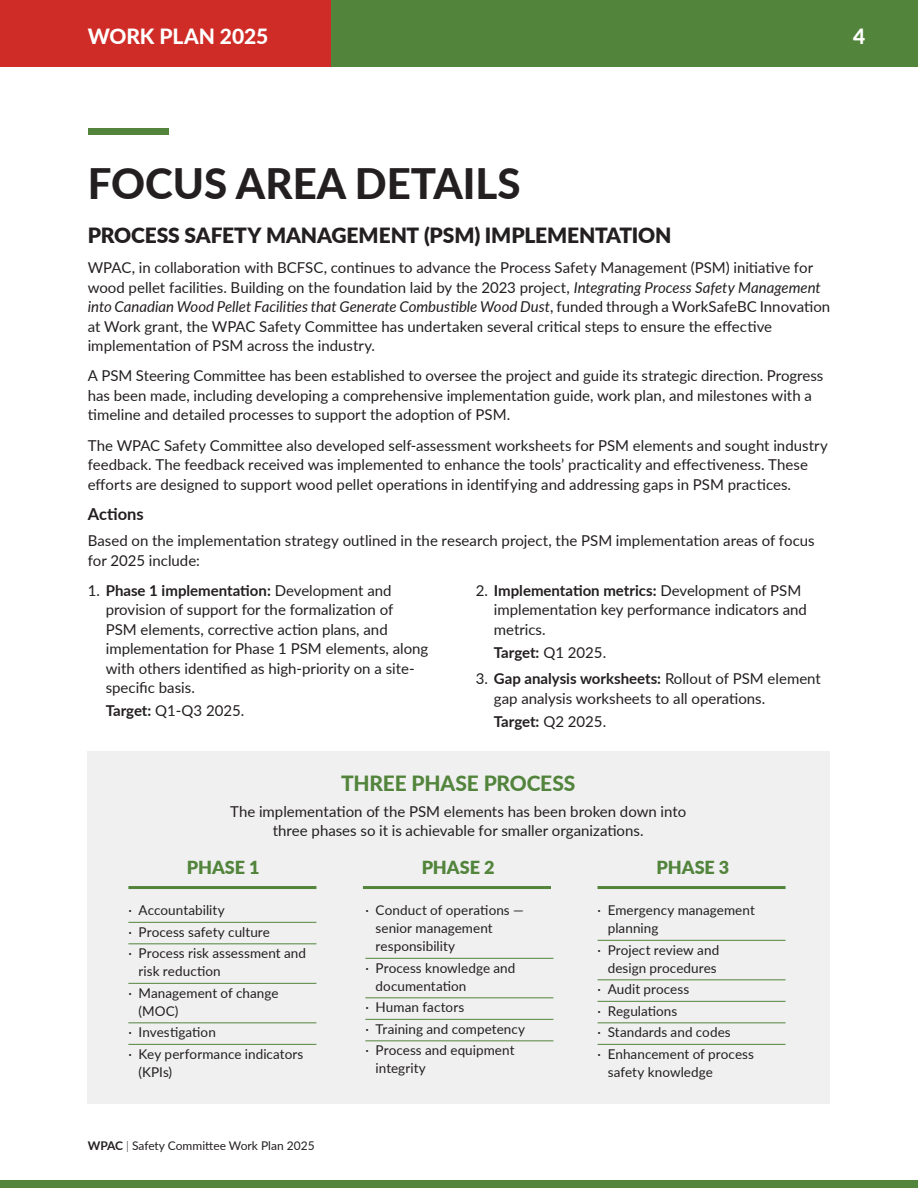
<style>
.page{position:relative;width:918px;height:1188px;background:#fff}
.page>*{position:absolute;margin:0;border:0;box-sizing:border-box;transform-origin:0 0}
.Large_Heading{font:800 42px "Lato";color:#231f20}
.t1{font:900 21px "Lato";letter-spacing:-.005em;color:#231f20}
.Table_H{font:800 21px "Lato";letter-spacing:-.01em;color:#52843c}
.t2{font:800 21px "Lato";letter-spacing:-.005em;color:#fff}
.Table_H-2{font:900 18px "Lato";letter-spacing:-.005em;color:#52843c}
.Text{font:700 16.5px "Lato";color:#231f20}
.Text-2{font:15px/19.5px "Lato";color:#231f20}
.List_text{font:15px/19.5px "Lato";color:#231f20}
.List_text-2{font:700 15px "Lato";letter-spacing:-.005em;color:#231f20}
.Text-3{font:13.5px/18px "Lato";letter-spacing:.005em;color:#231f20}
.t3{font:12px "Lato";color:#231f20}
.s1{font-style:italic}
.s2{font-weight:700}
.s3{font-weight:400}
.s4{font-weight:300}
</style>
<div class="page">
<div style="left:0;top:1180px;width:918px;height:8px;background:#52843c"></div>
<div style="left:173px;top:0;width:745px;height:68px;background:#52843c"></div>
<div style="left:0;top:0;width:331px;height:68px;background:#cf2c27"></div>
<div style="left:88px;top:128px;width:81px;height:7px;background:#52843c"></div>
<div style="left:88px;top:751px;width:742px;height:353px;background:#f0f0f1"></div>
<hr style="left:128px;top:922px;width:188px;height:1px;background:#52843c">
<hr style="left:128px;top:943px;width:188px;height:1px;background:#52843c">
<hr style="left:128px;top:983px;width:188px;height:1px;background:#52843c">
<hr style="left:128px;top:1022px;width:188px;height:1px;background:#52843c">
<hr style="left:128px;top:1044px;width:188px;height:1px;background:#52843c">
<hr style="left:365px;top:958px;width:188px;height:1px;background:#52843c">
<hr style="left:365px;top:997px;width:188px;height:1px;background:#52843c">
<hr style="left:365px;top:1019px;width:188px;height:1px;background:#52843c">
<hr style="left:365px;top:1040px;width:188px;height:1px;background:#52843c">
<hr style="left:598px;top:940px;width:188px;height:1px;background:#52843c">
<hr style="left:598px;top:979px;width:188px;height:1px;background:#52843c">
<hr style="left:598px;top:1001px;width:188px;height:1px;background:#52843c">
<hr style="left:598px;top:1022px;width:188px;height:1px;background:#52843c">
<hr style="left:598px;top:1044px;width:188px;height:1px;background:#52843c">
<hr style="left:363px;top:886px;width:188px;height:3px;background:#52843c">
<hr style="left:598px;top:886px;width:188px;height:3px;background:#52843c">
<hr style="left:128px;top:886px;width:188px;height:3px;background:#52843c">
<h2 class="t2" style="left:88px;top:21px;width:182px">WORK PLAN 2025</h2>
<h2 class="t2" style="left:853px;top:21px;width:14px">4</h2>
<p class="Large_Heading" style="left:88px;top:152px;width:434px">FOCUS AREA DETAILS</p>
<h1 class="t1" style="left:88px;top:219px;width:585px">PROCESS SAFETY MANAGEMENT (PSM) IMPLEMENTATION</h1>
<p class="Text-2" style="left:88px;top:257px;width:744px">WPAC, in collaboration with BCFSC, continues to advance the Process Safety Management (PSM) initiative for wood pellet facilities. Building on the foundation laid by the 2023 project, <span class="s1">Integrating Process Safety Management into Canadian Wood Pellet Facilities that Generate Combustible Wood Dust</span>, funded through a WorkSafeBC Innovation at Work grant, the WPAC Safety Committee has undertaken several critical steps to ensure the effective implementation of PSM across the industry.</p>
<p class="Text-2" style="left:88px;top:365px;width:737px">A PSM Steering Committee has been established to oversee the project and guide its strategic direction. Progress has been made, including developing a comprehensive implementation guide, work plan, and milestones with a timeline and detailed processes to support the adoption of PSM.</p>
<p class="Text-2" style="left:88px;top:435px;width:742px">The WPAC Safety Committee also developed self-assessment worksheets for PSM elements and sought industry feedback. The feedback received was implemented to enhance the tools’ practicality and effectiveness. These efforts are designed to support wood pellet operations in identifying and addressing gaps in PSM practices.</p>
<p class="Text" style="left:88px;top:502px;width:58px">Actions</p>
<p class="Text-2" style="left:88px;top:530px;width:728px">Based on the implementation strategy outlined in the research project, the PSM implementation areas of focus for 2025 include:</p>
<p class="List_text" style="left:106px;top:580px;width:324px;text-indent:-18px">1. <span class="s2">Phase 1 implementation:</span> Development and provision of support for the formalization of<br>PSM elements, corrective action plans, and implementation for Phase 1 PSM elements, along with others identified as high-priority on a site&shy;specific basis.</p>
<p class="List_text" style="left:106px;top:701px;width:140px"><span class="s2">Target:</span> Q1-Q3 2025.</p>
<p class="List_text" style="left:494px;top:580px;width:315px;text-indent:-18px">2. <span class="s2">Implementation metrics:</span> Development of PSM implementation key performance indicators and metrics.</p>
<p class="List_text-2" style="left:494px;top:641px;width:114px">Target: <span class="s3">Q1 2025.</span></p>
<p class="List_text" style="left:494px;top:668px;width:329px;text-indent:-18px">3. <span class="s2">Gap analysis worksheets:</span> Rollout of PSM element gap analysis worksheets to all operations.</p>
<p class="List_text-2" style="left:494px;top:710px;width:114px">Target: <span class="s3">Q2 2025.</span></p>
<p class="Table_H" style="left:341px;top:767px;width:236px">THREE PHASE PROCESS</p>
<p class="Text-2" style="left:230px;top:801px;width:458px;text-align:center">The implementation of the PSM elements has been broken down into three phases so it is achievable for smaller organizations.</p>
<p class="Table_H-2" style="left:187px;top:854px;width:74px">PHASE 1</p>
<p class="Text-3" style="left:128px;top:901px;width:98px">· Accountability</p>
<p class="Text-3" style="left:128px;top:922px;width:143px">· Process safety culture</p>
<p class="Text-3" style="left:139px;top:944px;width:169px;text-indent:-10px">· Process risk assessment and risk reduction</p>
<p class="Text-3" style="left:139px;top:983px;width:141px;text-indent:-10px">· Management of change (MOC)</p>
<p class="Text-3" style="left:128px;top:1023px;width:89px">· Investigation</p>
<p class="Text-3" style="left:139px;top:1044px;width:166px;text-indent:-10px">· Key performance indicators (KPIs)</p>
<p class="t3" style="left:88px;top:1137px;width:228px"><span class="s2">WPAC</span> <span class="s4">|</span> Safety Committee Work Plan 2025</p>
<p class="Table_H-2" style="left:422px;top:854px;width:74px">PHASE 2</p>
<p class="Text-3" style="left:376px;top:901px;width:150px;text-indent:-10px">· Conduct of operations — senior management responsibility</p>
<p class="Text-3" style="left:376px;top:958px;width:141px;text-indent:-10px">· Process knowledge and documentation</p>
<p class="Text-3" style="left:365px;top:998px;width:100px">· Human factors</p>
<p class="Text-3" style="left:365px;top:1019px;width:161px">· Training and competency</p>
<p class="Text-3" style="left:376px;top:1041px;width:140px;text-indent:-10px">· Process and equipment integrity</p>
<p class="Table_H-2" style="left:657px;top:854px;width:74px">PHASE 3</p>
<p class="Text-3" style="left:608px;top:901px;width:149px;text-indent:-10px">· Emergency management planning</p>
<p class="Text-3" style="left:598px;top:940px;width:123px;text-align:center">· Project review and design procedures</p>
<p class="Text-3" style="left:598px;top:980px;width:93px">· Audit process</p>
<p class="Text-3" style="left:598px;top:1001px;width:81px">· Regulations</p>
<p class="Text-3" style="left:598px;top:1023px;width:135px">· Standards and codes</p>
<p class="Text-3" style="left:608px;top:1044px;width:148px;text-indent:-10px">· Enhancement of process safety knowledge</p>
</div>
